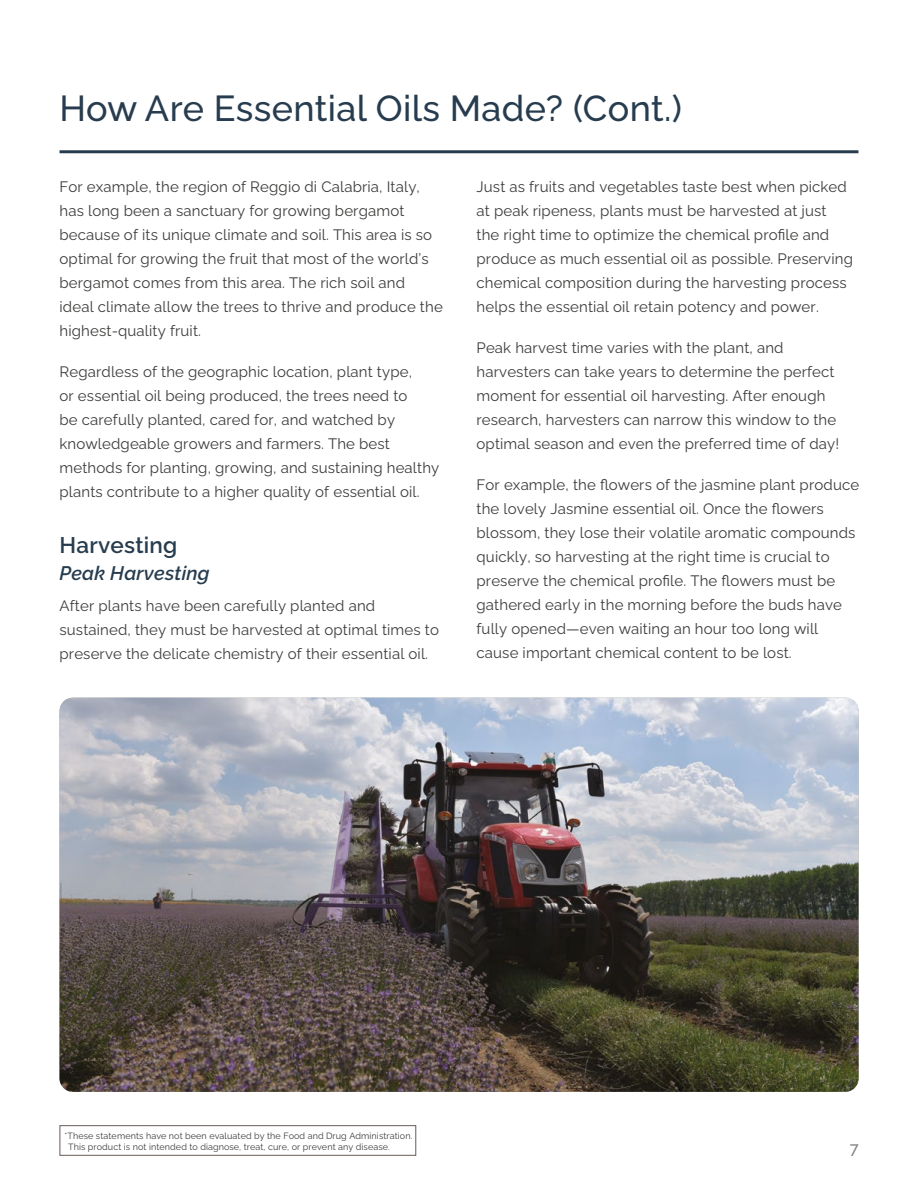
<style>
.page{position:relative;width:918px;height:1188px;background:#fff}
.page>*{position:absolute;margin:0;border:0;box-sizing:border-box;transform-origin:0 0}
.t1{font:500 36px "Ralewayd T";letter-spacing:.01em;color:#273c4e}
.t2{font:600 22.5px "Ralewayd T";letter-spacing:.01em;color:#273c4e}
.t3{font:italic 600 19.5px "Ralewayd T";letter-spacing:.01em;color:#273c4e}
.t4{font:500 16.5px "Ralewayd T";color:#878585}
.t5{font:15px/24px "Ralewayd T";letter-spacing:.01em;color:#3c3c3b}
.t6{font:9px/11.4px "Ralewayd T";letter-spacing:.01em;color:#3c3c3b}
</style>
<div class="page">
<div style="left:60px;top:1125px;width:356px;height:31px;border:1px solid #685b55"></div>
<hr style="left:60px;top:150px;width:798px;height:3px;background:#273c4e">
<img style="left:59px;top:698px;width:800px;height:394px">
<h1 class="t1" style="left:60px;top:80px;width:624px">How Are Essential Oils Made? (Cont.)</h1>
<p class="t5" style="left:60px;top:173px;width:385px">For example, the region of Reggio di Calabria, Italy, has long been a sanctuary for growing bergamot because of its unique climate and soil. This area is so optimal for growing the fruit that most of the world’s bergamot comes from this area. The rich soil and ideal climate allow the trees to thrive and produce the highest-quality fruit.</p>
<p class="t5" style="left:60px;top:358px;width:381px">Regardless of the geographic location, plant type,<br>or essential oil being produced, the trees need to<br>be carefully planted, cared for, and watched by knowledgeable growers and farmers. The best methods for planting, growing, and sustaining healthy plants contribute to a higher quality of essential oil.</p>
<h2 class="t2" style="left:60px;top:528px;width:119px">Harvesting</h2>
<h3 class="t3" style="left:60px;top:558px;width:152px">Peak Harvesting</h3>
<p class="t5" style="left:60px;top:592px;width:381px">After plants have been carefully planted and sustained, they must be harvested at optimal times to preserve the delicate chemistry of their essential oil.</p>
<p class="t5" style="left:477px;top:173px;width:378px">Just as fruits and vegetables taste best when picked at peak ripeness, plants must be harvested at just the right time to optimize the chemical profile and produce as much essential oil as possible. Preserving chemical composition during the harvesting process helps the essential oil retain potency and power.</p>
<p class="t5" style="left:477px;top:334px;width:364px">Peak harvest time varies with the plant, and harvesters can take years to determine the perfect moment for essential oil harvesting. After enough research, harvesters can narrow this window to the optimal season and even the preferred time of day!</p>
<p class="t5" style="left:477px;top:471px;width:384px">For example, the flowers of the jasmine plant produce the lovely Jasmine essential oil. Once the flowers blossom, they lose their volatile aromatic compounds quickly, so harvesting at the right time is crucial to preserve the chemical profile. The flowers must be gathered early in the morning before the buds have fully opened—even waiting an hour too long will cause important chemical content to be lost.</p>
<p class="t6" style="left:68px;top:1129px;width:346px;text-indent:-4px">*These statements have not been evaluated by the Food and Drug Administration.<br>This product is not intended to diagnose, treat, cure, or prevent any disease.</p>
<p class="t4" style="left:850px;top:1137px;width:10px">7</p>
</div>
